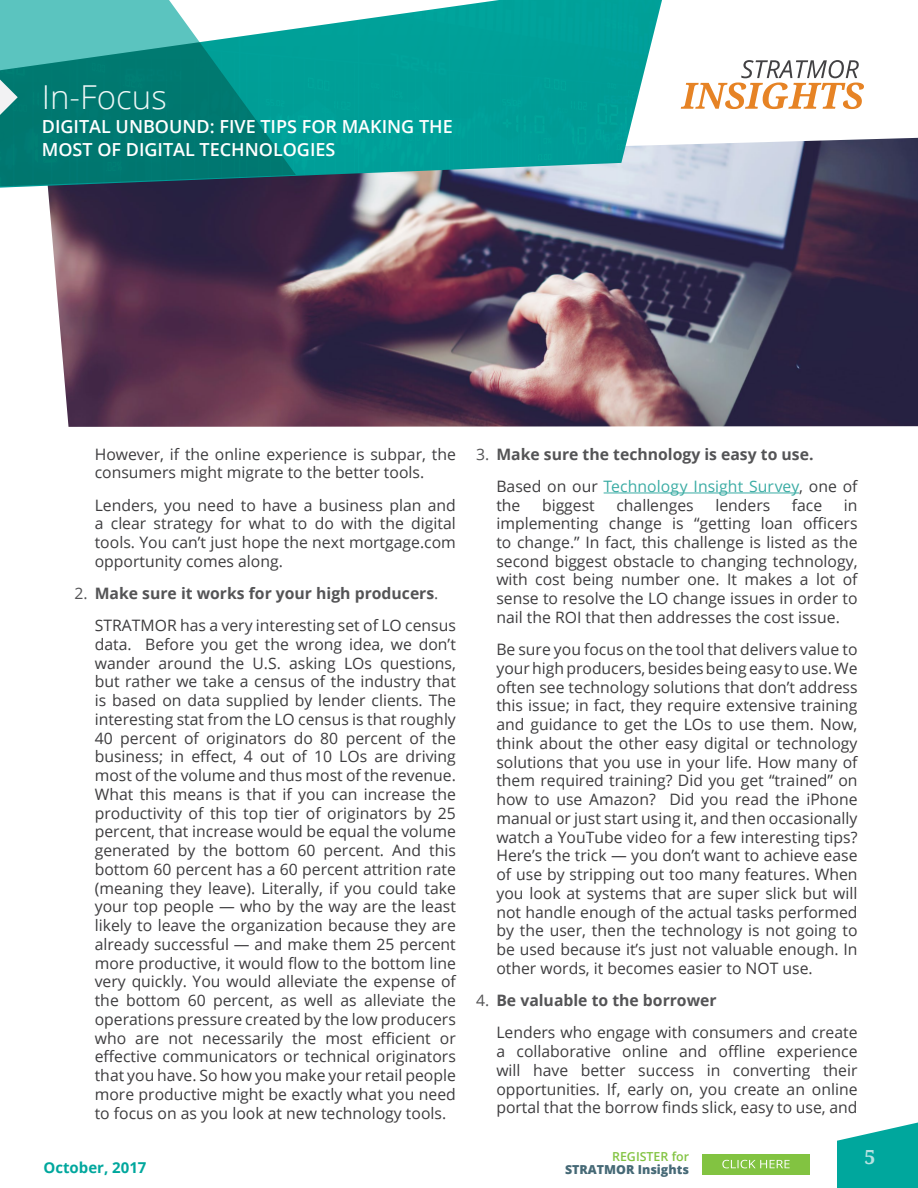
<style>
.page{position:relative;width:918px;height:1188px;background:#fff}
.page>*{position:absolute;margin:0;border:0;box-sizing:border-box;transform-origin:0 0}
.t1{font:300 33px "Open Sans";color:#edf7f6}
.t2{font:700 19.5px "Droid Serif";color:#b7e2e1}
.t3{font:600 18px/22.5px "Open Sans";color:#fff}
.t4{font:15.75px/18.8px "Open Sans";color:#3d3c3e;text-align:justify}
.t5{font:700 15.75px/32.2px "Open Sans";color:#545456}
.t6{font:700 15px "Open Sans";color:#00a79d}
.t7{font:800 12.45px "Open Sans";color:#466976}
.t8{font:600 12.45px "Open Sans";color:#82c341}
.s1{color:#545456}
.s2{font-weight:700;color:#545456}
.s3{font-weight:400}
.s4{font-weight:400;color:#3d3c3e}
.s5{font-weight:400;color:#3baca4}
</style>
<div class="page">
<img style="left:48px;top:138px;width:870px;height:289px">
<svg style="left:837px;top:1123px;width:81px;height:65px;background:#21b2a9"></svg>
<svg style="left:681px;top:60px;width:183px;height:49px"></svg>
<img style="left:296px;top:0;width:366px;height:188px">
<svg style="left:0;top:0;width:296px;height:188px;background:#26938d"></svg>
<hr style="left:604px;top:493px;width:195px;height:1px;background:#3baca4">
<div style="left:702px;top:1154px;width:108px;height:20px;background:#82c341"></div>
<svg style="left:722px;top:1160px;width:68px;height:8px"></svg>
<svg style="left:0;top:80px;width:18px;height:35px"></svg>
<h1 class="t1" style="left:42px;top:74px;width:126px">In-Focus</h1>
<p class="t3" style="left:42px;top:115px;width:412px">DIGITAL UNBOUND: FIVE TIPS FOR MAKING THE<br>MOST OF DIGITAL TECHNOLOGIES</p>
<p class="t4" style="left:95px;top:444px;width:363px">However, if the online experience is subpar, the consumers might migrate to the better tools.</p>
<p class="t4" style="left:95px;top:495px;width:363px">Lenders, you need to have a business plan and a clear strategy for what to do with the digital tools. You can’t just hope the next mortgage.com opportunity comes along.</p>
<p class="t4" style="left:95px;top:577px;width:363px;line-height:32.2px;text-indent:-20px"><span class="s1">2.</span> <span class="s2">Make sure it works for your high producers</span><span class="s1">.<br></span>STRATMOR has a very interesting set of LO census</p>
<p class="t4" style="left:95px;top:635px;width:363px">data. Before you get the wrong idea, we don’t wander around the U.S. asking LOs questions, but rather we take a census of the industry that is based on data supplied by lender clients. The interesting stat from the LO census is that roughly 40 percent of originators do 80 percent of the business; in effect, 4 out of 10 LOs are driving most of the volume and thus most of the revenue.<br>What this means is that if you can increase the productivity of this top tier of originators by 25 percent, that increase would be equal the volume generated by the bottom 60 percent. And this bottom 60 percent has a 60 percent attrition rate (meaning they leave). Literally, if you could take your top people — who by the way are the least likely to leave the organization because they are already successful — and make them 25 percent more productive, it would flow to the bottom line very quickly. You would alleviate the expense of the bottom 60 percent, as well as alleviate the operations pressure created by the low producers who are not necessarily the most efficient or effective communicators or technical originators that you have. So how you make your retail people more productive might be exactly what you need to focus on as you look at new technology tools.</p>
<p class="t5" style="left:496px;top:437px;width:363px;text-indent:-20px"><span class="s3">3.</span> Make sure the technology is easy to use.<br><span class="s4">Based on our</span> <span class="s5">Technology Insight Survey</span><span class="s4">, one of</span></p>
<p class="t4" style="left:496px;top:495px;width:26px">the</p>
<p class="t4" style="left:542px;top:495px;width:54px">biggest</p>
<p class="t4" style="left:616px;top:495px;width:79px">challenges</p>
<p class="t4" style="left:715px;top:495px;width:56px">lenders</p>
<p class="t4" style="left:792px;top:495px;width:32px">face</p>
<p class="t4" style="left:496px;top:495px;width:363px;text-indent:347px">in implementing change is “getting loan officers to change.” In fact, this challenge is listed as the second biggest obstacle to changing technology, with cost being number one. It makes a lot of sense to resolve the LO change issues in order to nail the ROI that then addresses the cost issue.</p>
<p class="t4" style="left:496px;top:640px;width:363px">Be sure you focus on the tool that delivers value to your high producers, besides being easy to use. We often see technology solutions that don’t address this issue; in fact, they require extensive training and guidance to get the LOs to use them. Now, think about the other easy digital or technology solutions that you use in your life. How many of them required training? Did you get “trained” on how to use Amazon? Did you read the iPhone manual or just start using it, and then occasionally watch a YouTube video for a few interesting tips?<br>Here’s the trick — you don’t want to achieve ease of use by stripping out too many features. When you look at systems that are super slick but will not handle enough of the actual tasks performed by the user, then the technology is not going to be used because it’s just not valuable enough. In other words, it becomes easier to NOT use.</p>
<p class="t4" style="left:496px;top:984px;width:363px;line-height:32.2px;text-indent:-20px"><span class="s1">4.</span> <span class="s2">Be valuable to the borrower<br></span>Lenders who engage with consumers and create</p>
<p class="t4" style="left:496px;top:1042px;width:363px">a collaborative online and offline experience will have better success in converting their opportunities. If, early on, you create an online portal that the borrow finds slick, easy to use, and</p>
<p class="t8" style="left:612px;top:1148px;width:78px">REGISTER for</p>
<p class="t2" style="left:864px;top:1146px;width:12px">5</p>
<p class="t6" style="left:43px;top:1157px;width:105px">October, 2017</p>
<p class="t7" style="left:565px;top:1160px;width:126px">STRATMOR Insights</p>
</div>
